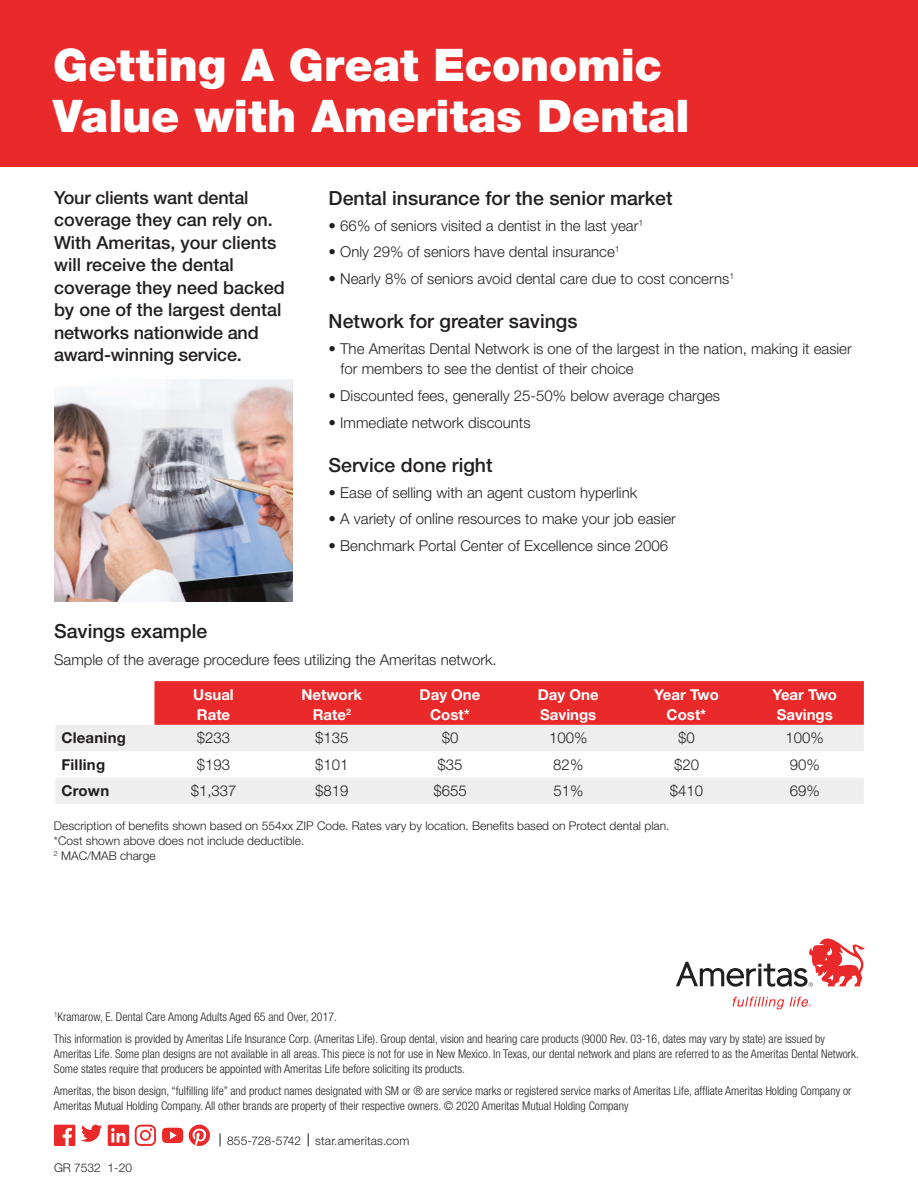
<style>
.page{position:relative;width:918px;height:1188px;background:#fff}
.page>*{position:absolute;margin:0;border:0;box-sizing:border-box;transform-origin:0 0}
.t1{font:900 45px/51px "Helvetica Neue LT Std";color:#fff}
.t2{font:500 19.5px "Helvetica Neue LT Std";color:#231f20}
.t3{font:500 18px/22.5px "Helvetica Neue LT Std";color:#231f20}
.t4{font:300 15px/19.5px "Helvetica Neue LT Std";color:#231f20}
.t5{font:700 15px/19.5px "Helvetica Neue LT Std";color:#fff}
.t6{font:700 15px "Helvetica Neue LT Std";letter-spacing:.015em;color:#231f20}
.t7{font:300 condensed 12px/15px "Helvetica Neue LT Std";color:#231f20}
.t8{font:300 12px/15px "Helvetica Neue LT Std";color:#231f20}
</style>
<div class="page">
<div style="left:0;top:0;width:918px;height:166px;background:#e9292a"></div>
<img style="left:54px;top:380px;width:239px;height:221px">
<svg style="left:733px;top:997px;width:78px;height:12px"></svg>
<svg style="left:676px;top:938px;width:189px;height:49px"></svg>
<svg style="left:108px;top:1125px;width:21px;height:21px"></svg>
<svg style="left:135px;top:1125px;width:21px;height:21px"></svg>
<svg style="left:162px;top:1128px;width:21px;height:15px"></svg>
<svg style="left:189px;top:1125px;width:21px;height:21px"></svg>
<svg style="left:81px;top:1125px;width:21px;height:17px"></svg>
<svg style="left:54px;top:1125px;width:21px;height:21px"></svg>
<svg style="left:220px;top:1133px;width:1px;height:13px"></svg>
<svg style="left:308px;top:1133px;width:1px;height:13px"></svg>
<div style="left:154px;top:681px;width:710px;height:44px;background:#e9292a"></div>
<svg style="left:55px;top:725px;width:809px;height:79px;fill:#eeeeef"></svg>
<h1 class="t1" style="left:53px;top:39px;width:638px">Getting A Great Economic<br>Value with Ameritas Dental</h1>
<h3 class="t3" style="left:54px;top:186px;width:232px">Your clients want dental coverage they can rely on.<br>With Ameritas, your clients will receive the dental coverage they need backed by one of the largest dental networks nationwide and award-winning service.</h3>
<h2 class="t2" style="left:329px;top:186px;width:345px">Dental insurance for the senior market</h2>
<p class="t4" style="left:329px;top:216px;width:316px">• 66% of seniors visited a dentist in the last year<sup>1</sup></p>
<p class="t4" style="left:329px;top:242px;width:293px">• Only 29% of seniors have dental insurance<sup>1</sup></p>
<p class="t4" style="left:329px;top:268px;width:407px">• Nearly 8% of seniors avoid dental care due to cost concerns<sup>1</sup></p>
<h2 class="t2" style="left:329px;top:309px;width:250px">Network for greater savings</h2>
<p class="t4" style="left:341px;top:339px;width:513px;text-indent:-12px">• The Ameritas Dental Network is one of the largest in the nation, making it easier for members to see the dentist of their choice</p>
<p class="t4" style="left:329px;top:386px;width:393px">• Discounted fees, generally 25-50% below average charges</p>
<p class="t4" style="left:329px;top:412px;width:203px">• Immediate network discounts</p>
<h2 class="t2" style="left:329px;top:453px;width:166px">Service done right</h2>
<p class="t4" style="left:329px;top:483px;width:310px">• Ease of selling with an agent custom hyperlink</p>
<p class="t4" style="left:329px;top:509px;width:349px">• A variety of online resources to make your job easier</p>
<p class="t4" style="left:329px;top:535px;width:341px">• Benchmark Portal Center of Excellence since 2006</p>
<h2 class="t2" style="left:54px;top:620px;width:155px">Savings example</h2>
<p class="t4" style="left:54px;top:649px;width:444px">Sample of the average procedure fees utilizing the Ameritas network.</p>
<p class="t5" style="left:193px;top:685px;width:42px">Usual<br>Rate</p>
<p class="t5" style="left:301px;top:685px;width:62px;text-align:center">Network<br>Rate<sup>2</sup></p>
<p class="t5" style="left:420px;top:685px;width:62px;text-align:center">Day One<br>Cost*</p>
<p class="t5" style="left:538px;top:685px;width:62px">Day One<br>Savings</p>
<p class="t5" style="left:654px;top:685px;width:66px;text-align:center">Year Two<br>Cost*</p>
<p class="t5" style="left:772px;top:685px;width:66px">Year Two<br>Savings</p>
<p class="t6" style="left:61px;top:729px;width:66px">Cleaning</p>
<p class="t4" style="left:197px;top:728px;width:35px">$233</p>
<p class="t4" style="left:315px;top:728px;width:35px">$135</p>
<p class="t4" style="left:442px;top:728px;width:18px">$0</p>
<p class="t4" style="left:549px;top:728px;width:40px">100%</p>
<p class="t4" style="left:678px;top:728px;width:18px">$0</p>
<p class="t4" style="left:786px;top:728px;width:40px">100%</p>
<p class="t6" style="left:61px;top:755px;width:45px">Filling</p>
<p class="t4" style="left:197px;top:754px;width:35px">$193</p>
<p class="t4" style="left:315px;top:754px;width:35px">$101</p>
<p class="t4" style="left:438px;top:754px;width:27px">$35</p>
<p class="t4" style="left:553px;top:754px;width:32px">82%</p>
<p class="t4" style="left:674px;top:754px;width:27px">$20</p>
<p class="t4" style="left:790px;top:754px;width:32px">90%</p>
<p class="t6" style="left:61px;top:782px;width:49px">Crown</p>
<p class="t4" style="left:191px;top:781px;width:47px">$1,337</p>
<p class="t4" style="left:315px;top:781px;width:35px">$819</p>
<p class="t4" style="left:433px;top:781px;width:35px">$655</p>
<p class="t4" style="left:553px;top:781px;width:32px">51%</p>
<p class="t4" style="left:670px;top:781px;width:35px">$410</p>
<p class="t4" style="left:790px;top:781px;width:32px">69%</p>
<p class="t8" style="left:54px;top:818px;width:617px">Description of benefits shown based on 554xx ZIP Code. Rates vary by location. Benefits based on Protect dental plan. *Cost shown above does not include deductible.<br><sup>2</sup> MAC/MAB charge</p>
<p class="t7" style="left:54px;top:1006px;width:773px;line-height:21.8px"><sup>1</sup>Kramarow, E. Dental Care Among Adults Aged 65 and Over, 2017.<br>This information is provided by Ameritas Life Insurance Corp. (Ameritas Life). Group dental, vision and hearing care products (9000 Rev. 03-16, dates may vary by state) are issued by</p>
<p class="t7" style="left:54px;top:1046px;width:807px">Ameritas Life. Some plan designs are not available in all areas. This piece is not for use in New Mexico. In Texas, our dental network and plans are referred to as the Ameritas Dental Network.<br>Some states require that producers be appointed with Ameritas Life before soliciting its products.</p>
<p class="t7" style="left:54px;top:1083px;width:799px">Ameritas, the bison design, “fulfilling life” and product names designated with SM or ® are service marks or registered service marks of Ameritas Life, affliate Ameritas Holding Company or<br>Ameritas Mutual Holding Company. All other brands are property of their respective owners. © 2020 Ameritas Mutual Holding Company</p>
<p class="t8" style="left:227px;top:1133px;width:184px">855-728-5742 star.ameritas.com</p>
<p class="t8" style="left:54px;top:1159px;width:80px">GR 7532 1-20</p>
</div>
